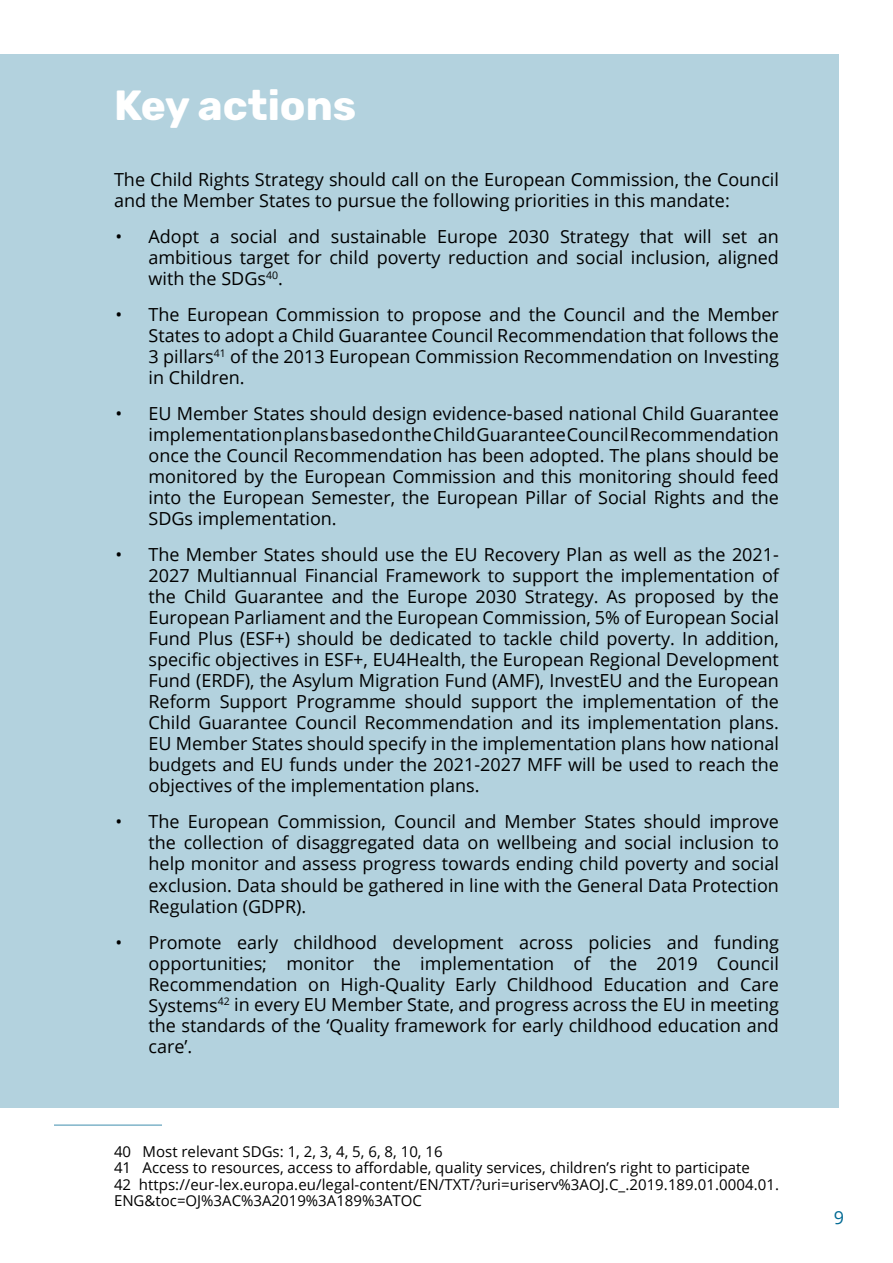
<style>
.page{position:relative;width:893px;height:1263px;background:#fff}
.page>*{position:absolute;margin:0;border:0;box-sizing:border-box;transform-origin:0 0}
.t1{font:700 42px "Rubik";color:#fff}
.t2{font:18px/21px "Open Sans";color:#000;text-align:justify}
.t3{font:18px "Open Sans";color:#006993}
.t4{font:15px/16.5px "Open Sans";color:#000}
</style>
<div class="page">
<div style="left:0;top:54px;width:839px;height:1053px;background:#b3d2de"></div>
<hr style="left:54px;top:1124px;width:108px;height:2px;background:#80b4c9">
<h1 class="t1" style="left:114px;top:81px;width:244px">Key actions</h1>
<p class="t2" style="left:114px;top:169px;width:666px">The Child Rights Strategy should call on the European Commission, the Council and the Member States to pursue the following priorities in this mandate:</p>
<p class="t2" style="left:148px;top:226px;width:632px;text-indent:-33px">• Adopt a social and sustainable Europe 2030 Strategy that will set an ambitious target for child poverty reduction and social inclusion, aligned with the SDGs<sup>40</sup>.</p>
<p class="t2" style="left:148px;top:304px;width:632px;text-indent:-33px">• The European Commission to propose and the Council and the Member States to adopt a Child Guarantee Council Recommendation that follows the 3 pillars<sup>41</sup> of the 2013 European Commission Recommendation on Investing in Children.</p>
<p class="t2" style="left:149px;top:403px;width:632px;text-indent:-33px">• EU Member States should design evidence-based national Child Guarantee implementation plans based on the Child Guarantee Council Recommendation once the Council Recommendation has been adopted. The plans should be monitored by the European Commission and this monitoring should feed into the European Semester, the European Pillar of Social Rights and the SDGs implementation.</p>
<p class="t2" style="left:149px;top:544px;width:632px;text-indent:-33px">• The Member States should use the EU Recovery Plan as well as the 2021- 2027 Multiannual Financial Framework to support the implementation of the Child Guarantee and the Europe 2030 Strategy. As proposed by the European Parliament and the European Commission, 5% of European Social Fund Plus (ESF+) should be dedicated to tackle child poverty. In addition, specific objectives in ESF+, EU4Health, the European Regional Development Fund (ERDF), the Asylum Migration Fund (AMF), InvestEU and the European Reform Support Programme should support the implementation of the Child Guarantee Council Recommendation and its implementation plans.<br>EU Member States should specify in the implementation plans how national budgets and EU funds under the 2021-2027 MFF will be used to reach the objectives of the implementation plans.</p>
<p class="t2" style="left:149px;top:811px;width:632px;text-indent:-33px">• The European Commission, Council and Member States should improve the collection of disaggregated data on wellbeing and social inclusion to help monitor and assess progress towards ending child poverty and social exclusion. Data should be gathered in line with the General Data Protection Regulation (GDPR).</p>
<p class="t2" style="left:148px;top:931px;width:632px;text-indent:-33px">• Promote early childhood development across policies and funding opportunities; monitor the implementation of the 2019 Council Recommendation on High-Quality Early Childhood Education and Care Systems<sup>42</sup> in every EU Member State, and progress across the EU in meeting the standards of the ‘Quality framework for early childhood education and care’.</p>
<p class="t4" style="left:114px;top:1142px;width:667px">40 Most relevant SDGs: 1, 2, 3, 4, 5, 6, 8, 10, 16<br>41 Access to resources, access to affordable, quality services, children’s right to participate<br>42 https://eur-lex.europa.eu/legal-content/EN/TXT/?uri=uriserv%3AOJ.C_.2019.189.01.0004.01.<br>ENG&amp;toc=OJ%3AC%3A2019%3A189%3ATOC</p>
<p class="t3" style="left:834px;top:1205px;width:12px">9</p>
</div>
